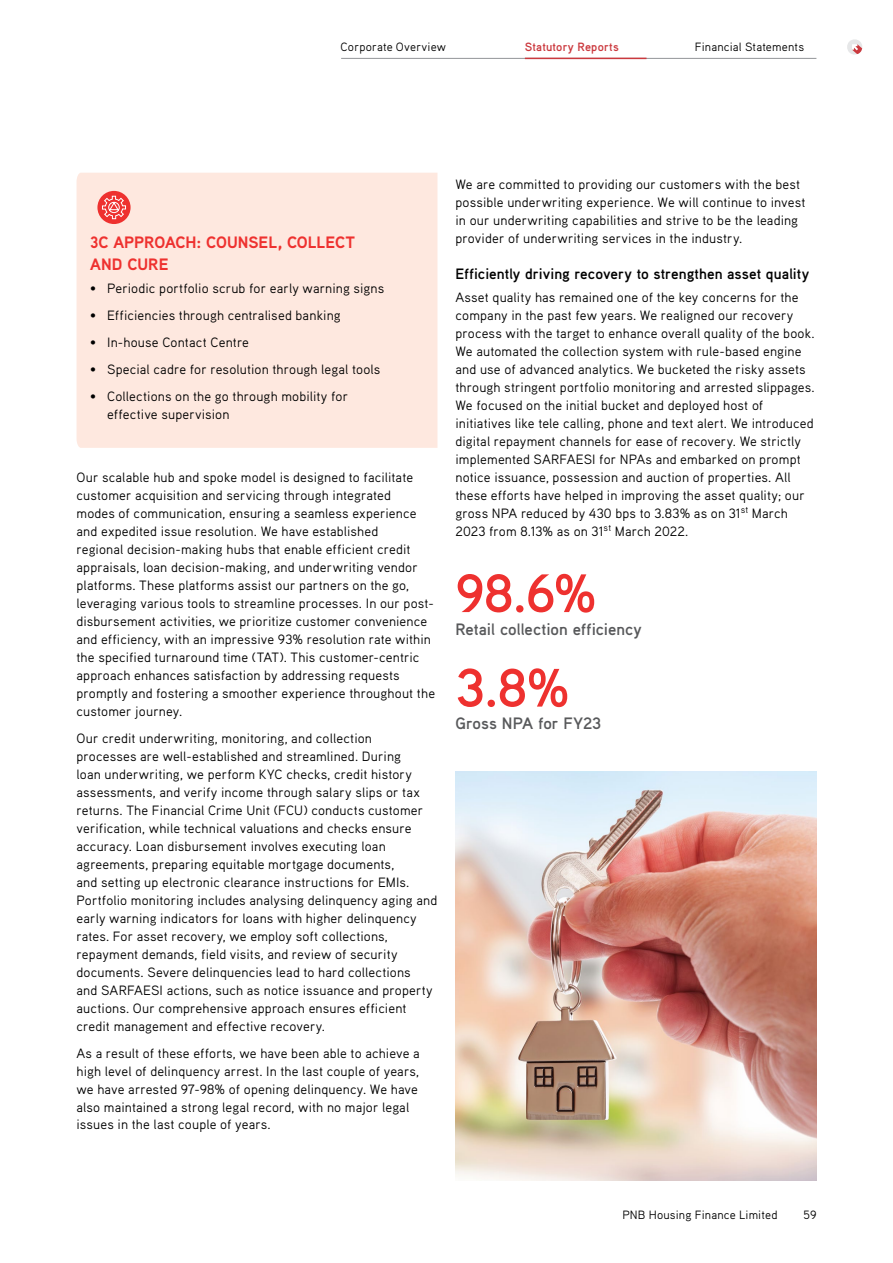
<style>
.page{position:relative;width:893px;height:1263px;background:#fff}
.page>*{position:absolute;margin:0;border:0;box-sizing:border-box;transform-origin:0 0}
.t1{font:700 54px "Aaux Pro";color:#ee312f}
.t2{font:700 16.5px "Aaux Pro";color:#58595b}
.t3{font:700 16.5px/22.5px "Aaux Next";color:#ee312f}
.t4{font:700 15px "Aaux Pro";letter-spacing:.005em;color:#000}
.t5{font:13.5px/18px "Aaux Pro";letter-spacing:.01em;color:#000}
.t6{font:12px "Aaux Pro";letter-spacing:.01em;color:#000}
.t7{font:700 12px "Aaux Pro";letter-spacing:.015em;color:#cb393e}
</style>
<div class="page">
<div style="left:77px;top:173px;width:360px;height:275px;background:#fee8df"></div>
<div style="left:97px;top:191px;width:34px;height:33px;background:#ee312f;border-radius:50%"></div>
<svg style="left:102px;top:195px;width:24px;height:24px"></svg>
<img style="left:455px;top:772px;width:361px;height:408px">
<hr style="left:341px;top:58px;width:475px;height:1px;background:#939598">
<hr style="left:525px;top:58px;width:121px;height:1px;background:#cb393e">
<svg style="left:847px;top:39px;width:16px;height:16px"></svg>
<p class="t6" style="left:341px;top:39px;width:107px">Corporate Overview</p>
<p class="t7" style="left:525px;top:39px;width:95px">Statutory Reports</p>
<p class="t6" style="left:695px;top:39px;width:111px">Financial Statements</p>
<p class="t3" style="left:90px;top:230px;width:266px">3C APPROACH: COUNSEL, COLLECT<br>AND CURE</p>
<p class="t5" style="left:90px;top:278px;width:296px">• Periodic portfolio scrub for early warning signs</p>
<p class="t5" style="left:90px;top:305px;width:252px">• Efficiencies through centralised banking</p>
<p class="t5" style="left:90px;top:332px;width:160px">• In-house Contact Centre</p>
<p class="t5" style="left:90px;top:359px;width:292px">• Special cadre for resolution through legal tools</p>
<p class="t5" style="left:107px;top:386px;width:242px;text-indent:-17px">• Collections on the go through mobility for effective supervision</p>
<p class="t5" style="left:77px;top:467px;width:360px">Our scalable hub and spoke model is designed to facilitate customer acquisition and servicing through integrated<br>modes of communication, ensuring a seamless experience and expedited issue resolution. We have established<br>regional decision-making hubs that enable efficient credit appraisals, loan decision-making, and underwriting vendor platforms. These platforms assist our partners on the go, leveraging various tools to streamline processes. In our post&shy;disbursement activities, we prioritize customer convenience and efficiency, with an impressive 93% resolution rate within the specified turnaround time (TAT). This customer-centric approach enhances satisfaction by addressing requests promptly and fostering a smoother experience throughout the customer journey.</p>
<p class="t5" style="left:77px;top:728px;width:362px">Our credit underwriting, monitoring, and collection<br>processes are well-established and streamlined. During<br>loan underwriting, we perform KYC checks, credit history assessments, and verify income through salary slips or tax returns. The Financial Crime Unit (FCU) conducts customer verification, while technical valuations and checks ensure accuracy. Loan disbursement involves executing loan agreements, preparing equitable mortgage documents,<br>and setting up electronic clearance instructions for EMIs.<br>Portfolio monitoring includes analysing delinquency aging and early warning indicators for loans with higher delinquency rates. For asset recovery, we employ soft collections, repayment demands, field visits, and review of security documents. Severe delinquencies lead to hard collections<br>and SARFAESI actions, such as notice issuance and property auctions. Our comprehensive approach ensures efficient credit management and effective recovery.</p>
<p class="t5" style="left:77px;top:1043px;width:345px">As a result of these efforts, we have been able to achieve a high level of delinquency arrest. In the last couple of years, we have arrested 97-98% of opening delinquency. We have also maintained a strong legal record, with no major legal issues in the last couple of years.</p>
<p class="t5" style="left:455px;top:175px;width:351px">We are committed to providing our customers with the best possible underwriting experience. We will continue to invest in our underwriting capabilities and strive to be the leading provider of underwriting services in the industry.</p>
<p class="t4" style="left:455px;top:264px;width:355px">Efficiently driving recovery to strengthen asset quality</p>
<p class="t5" style="left:455px;top:287px;width:361px">Asset quality has remained one of the key concerns for the company in the past few years. We realigned our recovery process with the target to enhance overall quality of the book.<br>We automated the collection system with rule-based engine and use of advanced analytics. We bucketed the risky assets through stringent portfolio monitoring and arrested slippages.<br>We focused on the initial bucket and deployed host of initiatives like tele calling, phone and text alert. We introduced digital repayment channels for ease of recovery. We strictly implemented SARFAESI for NPAs and embarked on prompt notice issuance, possession and auction of properties. All these efforts have helped in improving the asset quality; our gross NPA reduced by 430 bps to 3.83% as on 31<sup>st</sup> March 2023 from 8.13% as on 31<sup>st</sup> March 2022.</p>
<h1 class="t1" style="left:455px;top:559px;width:143px">98.6%</h1>
<p class="t2" style="left:455px;top:618px;width:188px">Retail collection efficiency</p>
<h1 class="t1" style="left:455px;top:653px;width:116px">3.8%</h1>
<p class="t2" style="left:455px;top:713px;width:147px">Gross NPA for FY23</p>
<p class="t6" style="left:622px;top:1207px;width:157px">PNB Housing Finance Limited</p>
<p class="t6" style="left:803px;top:1207px;width:14px">59</p>
</div>
